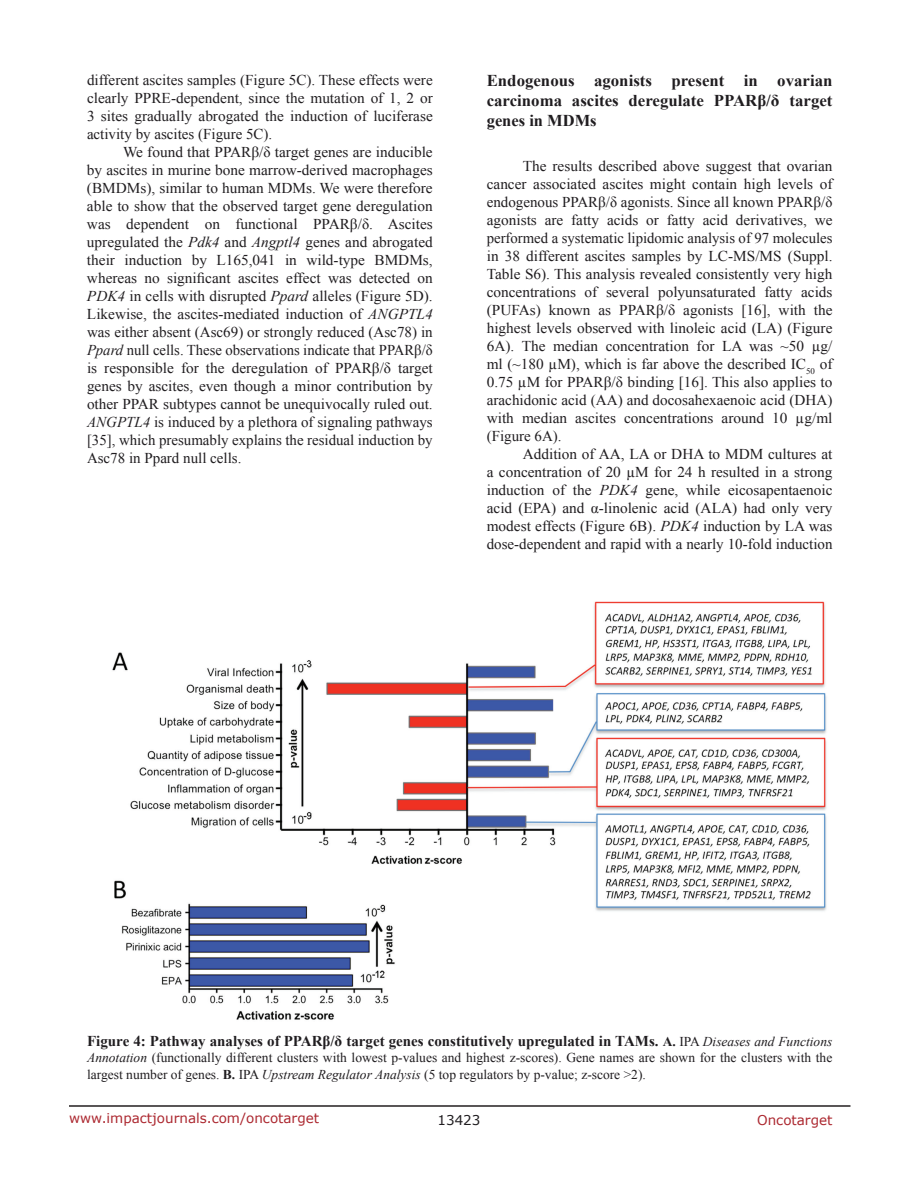
<style>
.page{position:relative;width:918px;height:1188px;background:#fff}
.page>*{position:absolute;margin:0;border:0;box-sizing:border-box;transform-origin:0 0}
.t1{font:700 16.5px/19.8px "Times New Roman";color:#201d20;text-align:justify}
.t2{font:15px/18px "Times New Roman";color:#201d20;text-align:justify}
.t3{font:700 15px "Times New Roman";color:#201d20}
.t4{font:13.5px/16.2px "Times New Roman";color:#201d20}
.t5{font:13.5px "Verdana";color:#ac2830}
.t6{font:13.5px "Verdana";color:#201d20}
.s1{font-style:italic}
.s2{font-size:13.5px}
.s3{font-weight:400;font-size:13.5px}
.s4{font-weight:400;font-style:italic;font-size:13.5px}
.s5{font-weight:700}
</style>
<div class="page">
<hr style="left:69px;top:1105px;width:781px;height:2px;background:#231f20">
<img style="left:112px;top:601px;width:715px;height:419px">
<p class="t2" style="left:87px;top:71px;width:347px">different ascites samples (Figure 5C). These effects were clearly PPRE-dependent, since the mutation of 1, 2 or 3 sites gradually abrogated the induction of luciferase activity by ascites (Figure 5C).</p>
<p class="t2" style="left:87px;top:143px;width:347px;text-indent:36px">We found that PPARβ/δ target genes are inducible by ascites in murine bone marrow-derived macrophages (BMDMs), similar to human MDMs. We were therefore able to show that the observed target gene deregulation was dependent on functional PPARβ/δ. Ascites upregulated the <span class="s1">Pdk4</span> and <span class="s1">Angptl4</span> genes and abrogated their induction by L165,041 in wild-type BMDMs, whereas no significant ascites effect was detected on <span class="s1">PDK4</span> in cells with disrupted <span class="s1">Ppard</span> alleles (Figure 5D).<br>Likewise, the ascites-mediated induction of <span class="s1">ANGPTL4 </span>was either absent (Asc69) or strongly reduced (Asc78) in <span class="s1">Ppard</span> null cells. These observations indicate that PPARβ/δ is responsible for the deregulation of PPARβ/δ target genes by ascites, even though a minor contribution by other PPAR subtypes cannot be unequivocally ruled out.<br><span class="s1">ANGPTL4</span> is induced by a plethora of signaling pathways [35], which presumably explains the residual induction by Asc78 in Ppard null cells.</p>
<p class="t1" style="left:487px;top:70px;width:347px">Endogenous agonists present in ovarian carcinoma ascites deregulate PPARβ/δ target genes in MDMs</p>
<p class="t2" style="left:487px;top:157px;width:347px;text-indent:36px">The results described above suggest that ovarian cancer associated ascites might contain high levels of endogenous PPARβ/δ agonists. Since all known PPARβ/δ agonists are fatty acids or fatty acid derivatives, we performed a systematic lipidomic analysis of 97 molecules in 38 different ascites samples by LC-MS/MS (Suppl.<br>Table S6). This analysis revealed consistently very high concentrations of several polyunsaturated fatty acids (PUFAs) known as PPARβ/δ agonists [16], with the highest levels observed with linoleic acid (LA) (Figure 6A). The median concentration for LA was ~50 µg/ ml (~180 µM), which is far above the described IC<sub>50</sub> of 0.75 µM for PPARβ/δ binding [16]. This also applies to arachidonic acid (AA) and docosahexaenoic acid (DHA) with median ascites concentrations around 10 µg/ml (Figure 6A).</p>
<p class="t2" style="left:487px;top:445px;width:347px;text-indent:36px">Addition of AA, LA or DHA to MDM cultures at a concentration of 20 µM for 24 h resulted in a strong induction of the <span class="s1">PDK4</span> gene, while eicosapentaenoic acid (EPA) and α-linolenic acid (ALA) had only very modest effects (Figure 6B). <span class="s1">PDK4</span> induction by LA was dose-dependent and rapid with a nearly 10-fold induction</p>
<p class="t3" style="left:87px;top:1031px;width:747px">Figure 4: Pathway analyses of PPARβ/δ target genes constitutively upregulated in TAMs. <span class="s2">A.</span> <span class="s3">IPA</span> <span class="s4">Diseases and Functions</span></p>
<p class="t4" style="left:87px;top:1050px;width:747px"><span class="s1">Annotation</span> (functionally different clusters with lowest p-values and highest z-scores). Gene names are shown for the clusters with the largest number of genes. <span class="s5">B.</span> IPA <span class="s1">Upstream Regulator Analysis</span> (5 top regulators by p-value; z-score &gt;2).</p>
<p class="t5" style="left:69px;top:1109px;width:252px">www.impactjournals.com/oncotarget</p>
<p class="t6" style="left:438px;top:1111px;width:44px">13423</p>
<p class="t5" style="left:757px;top:1111px;width:77px">Oncotarget</p>
</div>
